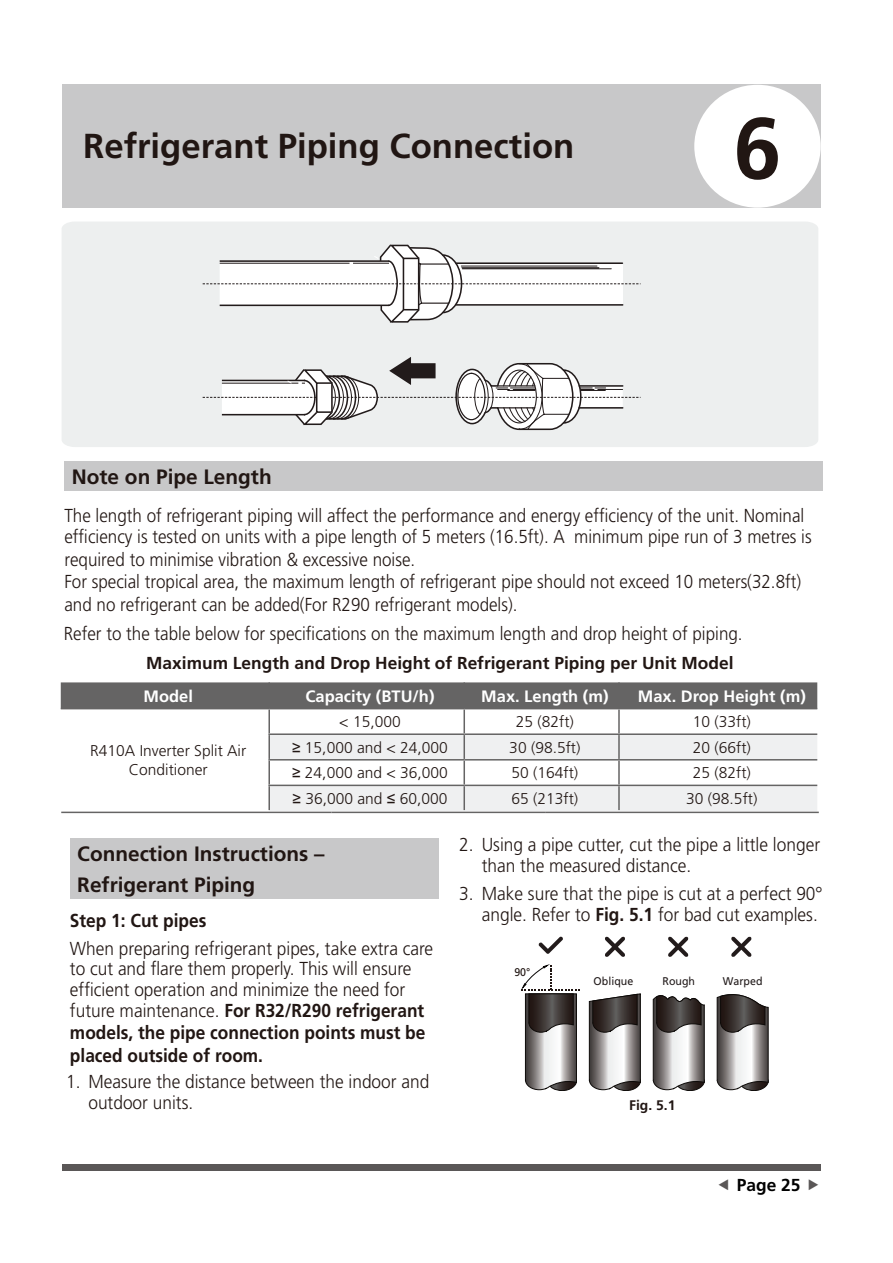
<style>
.page{position:relative;width:893px;height:1263px;background:#fff}
.page>*{position:absolute;margin:0;border:0;box-sizing:border-box;transform-origin:0 0}
.t1{font:700 86.7px "Frutiger LT Std";color:#211613}
.t2{font:700 34.65px "Frutiger LT Std";color:#211613}
.t3{font:700 20.85px/31.2px "Frutiger LT Std";color:#211613}
.t4{font:300 18.75px/22.5px "Frutiger LT Std";color:#211613;scale:.91 1}
.t5{font:300 18.75px/20.9px "Frutiger LT Std";color:#211613;scale:.92 1}
.t6{font:700 18.75px/22.5px "Frutiger LT Std";color:#211613;scale:.92 1}
.t7{font:700 17.4px "Frutiger LT Std";color:#211613}
.t8{font:700 17.4px "Frutiger LT Std";color:#000}
.t9{font:700 16.5px "Frutiger LT Std";color:#fff}
.t10{font:300 15.6px/18.8px "Frutiger LT Std";color:#211613;text-align:center}
.t11{font:700 13.8px "Frutiger LT Std";color:#211613}
.t12{font:11.25px "Frutiger LT Std";color:#221b1b;scale:.95 1}
.t13{font:11.25px "Frutiger LT Std";color:#211613;scale:.95 1}
.s1{font-family:"Arial";font-weight:400}
.s2{font-weight:700}
</style>
<div class="page">
<div style="left:62px;top:1165px;width:759px;height:6px;background:#5a5757"></div>
<div style="left:62px;top:84px;width:759px;height:124px;background:#c8c8c9"></div>
<div style="left:694px;top:85px;width:127px;height:123px;background:#fff;border-radius:50%"></div>
<div style="left:64px;top:462px;width:759px;height:29px;background:#c8c8c9"></div>
<div style="left:62px;top:222px;width:756px;height:225px;background:#edefef"></div>
<svg style="left:203px;top:357px;width:437px;height:74px"></svg>
<svg style="left:203px;top:243px;width:437px;height:81px"></svg>
<div style="left:70px;top:838px;width:369px;height:61px;background:#c8c8c9"></div>
<svg style="left:589px;top:993px;width:52px;height:98px"></svg>
<svg style="left:653px;top:995px;width:52px;height:96px"></svg>
<svg style="left:717px;top:994px;width:51px;height:97px"></svg>
<svg style="left:521px;top:964px;width:59px;height:127px"></svg>
<svg style="left:605px;top:937px;width:20px;height:20px"></svg>
<svg style="left:668px;top:937px;width:20px;height:20px"></svg>
<svg style="left:731px;top:937px;width:21px;height:20px"></svg>
<svg style="left:538px;top:937px;width:25px;height:17px"></svg>
<div style="left:61px;top:682px;width:756px;height:26px;background:#656464"></div>
<svg style="left:269px;top:735px;width:548px;height:76px"></svg>
<hr style="left:268px;top:682px;width:2px;height:26px;background:#656464">
<hr style="left:463px;top:682px;width:2px;height:26px;background:#656464">
<hr style="left:618px;top:682px;width:2px;height:26px;background:#656464">
<hr style="left:61px;top:708px;width:208px;height:1px;background:#656464">
<hr style="left:269px;top:708px;width:195px;height:1px;background:#656464">
<hr style="left:268px;top:709px;width:2px;height:24px;background:#656464">
<hr style="left:464px;top:708px;width:155px;height:1px;background:#656464">
<hr style="left:463px;top:709px;width:2px;height:24px;background:#656464">
<hr style="left:619px;top:708px;width:198px;height:1px;background:#656464">
<hr style="left:618px;top:709px;width:2px;height:24px;background:#656464">
<hr style="left:268px;top:733px;width:196px;height:2px;background:#656464">
<hr style="left:268px;top:735px;width:2px;height:24px;background:#656464">
<hr style="left:464px;top:733px;width:155px;height:2px;background:#656464">
<hr style="left:463px;top:735px;width:2px;height:24px;background:#656464">
<hr style="left:619px;top:733px;width:198px;height:2px;background:#656464">
<hr style="left:618px;top:735px;width:2px;height:24px;background:#656464">
<hr style="left:268px;top:759px;width:196px;height:1px;background:#656464">
<hr style="left:268px;top:761px;width:2px;height:23px;background:#656464">
<hr style="left:464px;top:759px;width:155px;height:1px;background:#656464">
<hr style="left:463px;top:761px;width:2px;height:23px;background:#656464">
<hr style="left:619px;top:759px;width:198px;height:1px;background:#656464">
<hr style="left:618px;top:761px;width:2px;height:23px;background:#656464">
<hr style="left:268px;top:786px;width:2px;height:24px;background:#656464">
<hr style="left:463px;top:786px;width:2px;height:24px;background:#656464">
<hr style="left:268px;top:785px;width:196px;height:1px;background:#656464">
<hr style="left:464px;top:785px;width:155px;height:1px;background:#656464">
<hr style="left:619px;top:785px;width:198px;height:1px;background:#656464">
<hr style="left:61px;top:812px;width:271px;height:1px;background:#656464">
<hr style="left:332px;top:812px;width:213px;height:1px;background:#656464">
<hr style="left:545px;top:812px;width:274px;height:1px;background:#656464">
<hr style="left:618px;top:786px;width:2px;height:24px;background:#656464">
<h2 class="t2" style="left:83px;top:126px;width:493px">Refrigerant Piping Connection</h2>
<h1 class="t1" style="left:733px;top:98px;width:50px">6</h1>
<p class="t3" style="left:72px;top:461px;width:201px">Note on Pipe Length</p>
<p class="t4" style="left:64px;top:506px;width:823px;line-height:20.9px">The length of refrigerant piping will affect the performance and energy efficiency of the unit. Nominal efficiency is tested on units with a pipe length of 5 meters (16.5ft). A minimum pipe run of 3 metres is</p>
<p class="t4" style="left:64px;top:548px;width:811px">required to minimise vibration &amp; excessive noise.<br>For special tropical area, the maximum length of refrigerant pipe should not exceed 10 meters(32.8ft) and no refrigerant can be added(For R290 refrigerant models).</p>
<p class="t4" style="left:64px;top:623px;width:747px">Refer to the table below for specifications on the maximum length and drop height of piping.</p>
<p class="t7" style="left:146px;top:652px;width:589px">Maximum Length and Drop Height of Refrigerant Piping per Unit Model</p>
<p class="t9" style="left:144px;top:686px;width:51px">Model</p>
<p class="t9" style="left:305px;top:686px;width:131px">Capacity (BTU/h)</p>
<p class="t9" style="left:481px;top:686px;width:129px">Max. Length (m)</p>
<p class="t9" style="left:638px;top:686px;width:170px">Max. Drop Height (m)</p>
<p class="t10" style="left:90px;top:742px;width:158px">R410A Inverter Split Air<br>Conditioner</p>
<p class="t10" style="left:339px;top:713px;width:63px">&lt; 15,000</p>
<p class="t10" style="left:516px;top:713px;width:60px">25 (82ft)</p>
<p class="t10" style="left:693px;top:713px;width:60px">10 (33ft)</p>
<p class="t10" style="left:292px;top:738px;width:157px"><span class="s1">≥</span> 15,000 and &lt; 24,000</p>
<p class="t10" style="left:509px;top:738px;width:73px">30 (98.5ft)</p>
<p class="t10" style="left:693px;top:738px;width:60px">20 (66ft)</p>
<p class="t10" style="left:292px;top:764px;width:157px"><span class="s1">≥</span> 24,000 and &lt; 36,000</p>
<p class="t10" style="left:511px;top:764px;width:68px">50 (164ft)</p>
<p class="t10" style="left:693px;top:764px;width:60px">25 (82ft)</p>
<p class="t10" style="left:292px;top:789px;width:157px"><span class="s1">≥</span> 36,000 and <span class="s1">≤</span> 60,000</p>
<p class="t10" style="left:511px;top:789px;width:68px">65 (213ft)</p>
<p class="t10" style="left:686px;top:789px;width:73px">30 (98.5ft)</p>
<p class="t3" style="left:77px;top:838px;width:249px">Connection Instructions –<br>Refrigerant Piping</p>
<p class="t6" style="left:70px;top:909px;width:150px">Step 1: Cut pipes</p>
<p class="t5" style="left:70px;top:938px;width:396px">When preparing refrigerant pipes, take extra care to cut and flare them properly. This will ensure efficient operation and minimize the need for future maintenance. <span class="s2">For R32/R290 refrigerant</span></p>
<p class="t6" style="left:70px;top:1022px;width:388px">models, the pipe connection points must be placed outside of room.</p>
<p class="t5" style="left:88px;top:1071px;width:372px;text-indent:-22px">1. Measure the distance between the indoor and outdoor units.</p>
<p class="t5" style="left:482px;top:835px;width:369px;text-indent:-22px">2. Using a pipe cutter, cut the pipe a little longer than the measured distance.</p>
<p class="t5" style="left:459px;top:883px;width:396px;text-align:right">3. Make sure that the pipe is cut at a perfect 90° angle. Refer to <span class="s2">Fig. 5.1</span> for bad cut examples.</p>
<p class="t13" style="left:514px;top:965px;width:18px">90°</p>
<p class="t12" style="left:594px;top:974px;width:43px">Oblique</p>
<p class="t12" style="left:662px;top:974px;width:36px">Rough</p>
<p class="t12" style="left:723px;top:974px;width:43px">Warped</p>
<p class="t11" style="left:629px;top:1097px;width:48px">Fig. 5.1</p>
<p class="t8" style="left:737px;top:1175px;width:65px">Page 25</p>
</div>
